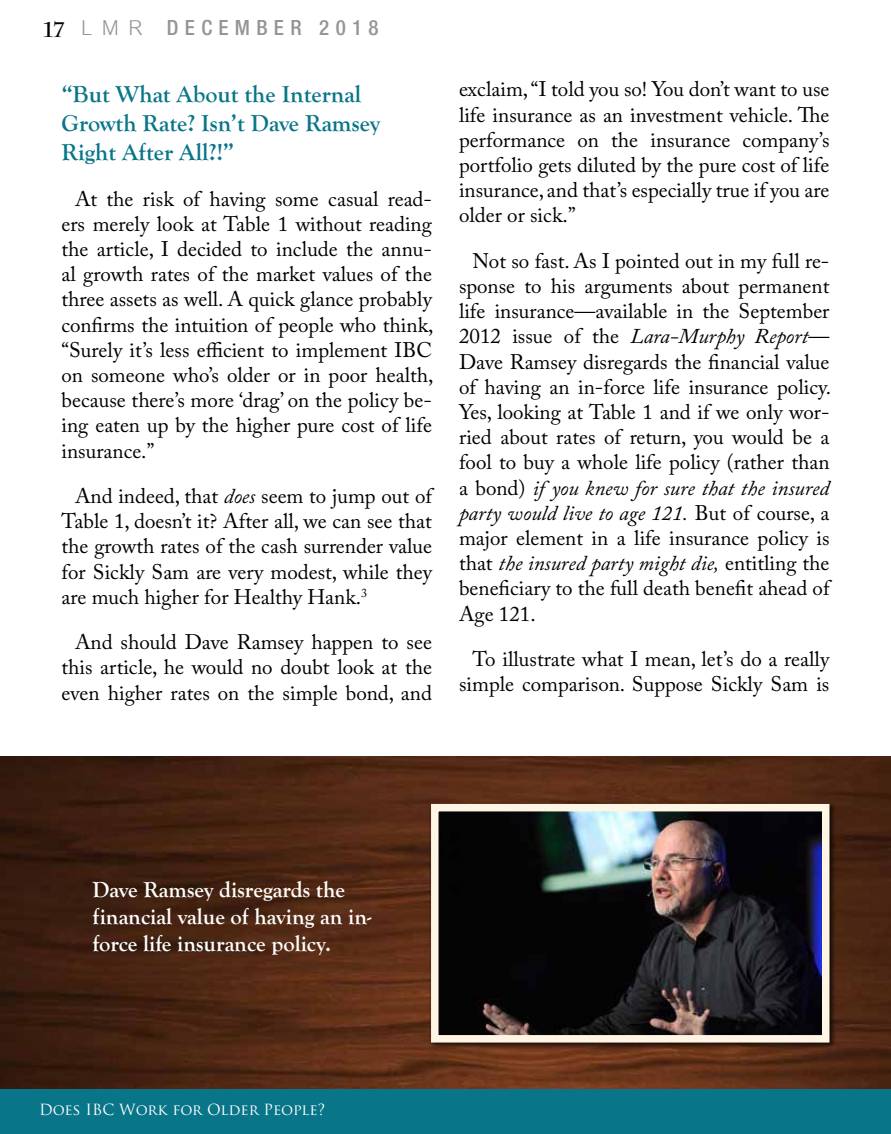
<style>
.page{position:relative;width:891px;height:1134px;background:#fff}
.page>*{position:absolute;margin:0;border:0;box-sizing:border-box;transform-origin:0 0}
.t1{font:700 24px/28.8px "Goudy Old Style T";color:#087589}
.t2{font:700 22.5px/27px "Goudy Old Style T";color:#fff}
.t3{font:21px/25.2px "Adobe Caslon Pro";color:#000;text-align:justify}
.t4{font:500 condensed 21px "Helvetica Neue LT Std";letter-spacing:.3em;color:#939598}
.t5{font:15px "Trajan Pro";color:#fff}
.s1{font-family:"Charlemagne Std";font-weight:700;font-stretch:normal;color:#000}
.s2{font-family:"Cordia New";font-weight:400;font-stretch:normal;font-size:31.5px}
.s3{font-style:italic}
</style>
<div class="page">
<div style="left:0;top:1089px;width:891px;height:45px;background:#087589"></div>
<img style="left:0;top:756px;width:891px;height:333px">
<div style="left:428px;top:801px;width:408px;height:248px;background:#000;opacity:.75"></div>
<img style="left:440px;top:813px;width:381px;height:221px">
<div style="left:431px;top:804px;width:399px;height:239px;border:8px solid #fff5e4"></div>
<p class="t4" style="left:44px;top:15px;width:337px"><span class="s1">17</span> <span class="s2">LMR</span> DECEMBER 2018</p>
<p class="t1" style="left:62px;top:81px;width:320px">“But What About the Internal<br>Growth Rate? Isn’t Dave Ramsey<br>Right After All?!”</p>
<p class="t3" style="left:61px;top:186px;width:374px;text-indent:14px">At the risk of having some casual read&shy;ers merely look at Table 1 without reading the article, I decided to include the annu&shy;al growth rates of the market values of the three assets as well. A quick glance probably confirms the intuition of people who think, “Surely it’s less efficient to implement IBC on someone who’s older or in poor health, because there’s more ‘drag’ on the policy be&shy;ing eaten up by the higher pure cost of life insurance.”</p>
<p class="t3" style="left:61px;top:483px;width:372px;text-indent:14px">And indeed, that <span class="s3">does</span> seem to jump out of Table 1, doesn’t it? After all, we can see that the growth rates of the cash surrender value for Sickly Sam are very modest, while they are much higher for Healthy Hank.<sup>3</sup></p>
<p class="t3" style="left:61px;top:629px;width:372px;text-indent:14px">And should Dave Ramsey happen to see this article, he would no doubt look at the even higher rates on the simple bond, and</p>
<p class="t3" style="left:459px;top:77px;width:372px">exclaim, “I told you so! You don’t want to use life insurance as an investment vehicle. The performance on the insurance company’s portfolio gets diluted by the pure cost of life insurance, and that’s especially true if you are older or sick.”</p>
<p class="t3" style="left:459px;top:248px;width:374px;text-indent:14px">Not so fast. As I pointed out in my full re&shy;sponse to his arguments about permanent life insurance—available in the September 2012 issue of the <span class="s3">Lara-Murphy Report</span>— Dave Ramsey disregards the financial value of having an in-force life insurance policy.<br>Yes, looking at Table 1 and if we only wor&shy;ried about rates of return, you would be a fool to buy a whole life policy (rather than a bond) <span class="s3">if you knew for sure that the insured party would live to age 121.</span> But of course, a major element in a life insurance policy is that <span class="s3">the insured party might die,</span> entitling the beneficiary to the full death benefit ahead of Age 121.</p>
<p class="t3" style="left:459px;top:646px;width:372px;text-align:right">To illustrate what I mean, let’s do a really simple comparison. Suppose Sickly Sam is</p>
<p class="t2" style="left:93px;top:877px;width:280px">Dave Ramsey disregards the financial value of having an in&shy;force life insurance policy.</p>
<p class="t5" style="left:39px;top:1100px;width:288px">Does IBC Work for Older People?</p>
</div>
